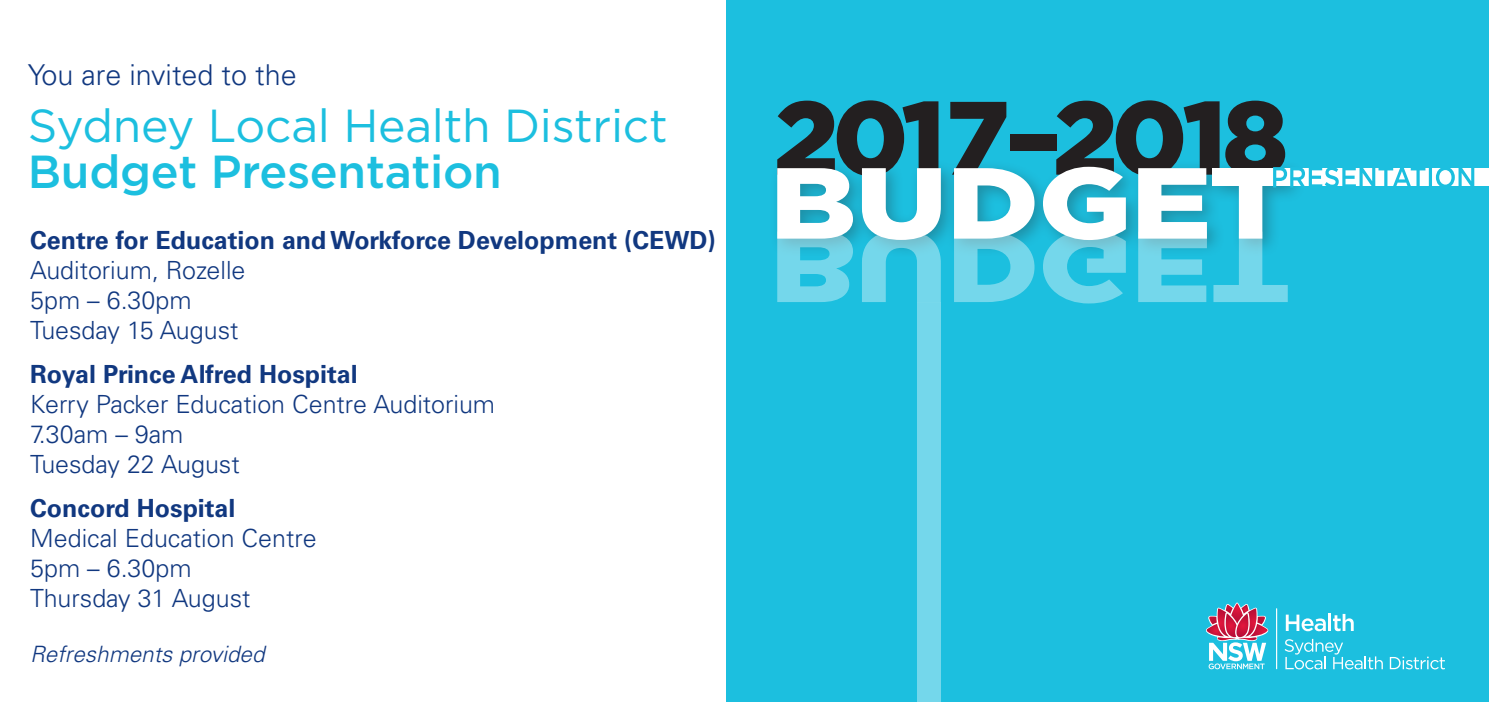
<style>
.page{position:relative;width:1489px;height:702px;background:#fff}
.page>*{position:absolute;margin:0;border:0;box-sizing:border-box;transform-origin:0 0}
.t1{font:900 104px "Gotham";letter-spacing:-.05em;color:#231f20}
.t2{font:46.25px "Gotham";letter-spacing:-.005em;color:#1cbfdf}
.t3{font:500 46.25px "Gotham";letter-spacing:-.005em;color:#1cbfdf}
.t4{font:300 28.75px "Univers";color:#113880}
.t5{font:300 25px/30px "Univers";color:#113880}
.t6{font:700 25px "Univers";color:#113880}
.t7{font:italic 300 22.5px "Univers";color:#113880}
</style>
<div class="page">
<div style="left:726px;top:0;width:762px;height:702px;background:#1cbfdf"></div>
<svg style="left:1276px;top:608px;width:1px;height:61px"></svg>
<svg style="left:1206px;top:602px;width:62px;height:67px"></svg>
<svg style="left:1285px;top:614px;width:40px;height:17px"></svg>
<hr style="left:1328px;top:614px;width:3px;height:17px;background:#fff">
<svg style="left:1333px;top:614px;width:20px;height:17px"></svg>
<svg style="left:1284px;top:639px;width:98px;height:30px"></svg>
<svg style="left:1389px;top:656px;width:55px;height:13px"></svg>
<div style="left:1212px;top:168px;width:276px;height:17px;background:#fff"></div>
<div style="left:917px;top:302px;width:23px;height:400px;background:#74d7eb"></div>
<svg style="left:777px;top:167px;width:697px;height:136px"></svg>
<p class="t4" style="left:28px;top:57px;width:270px">You are invited to the</p>
<h2 class="t2" style="left:28px;top:96px;width:641px">Sydney Local Health District</h2>
<h2 class="t3" style="left:28px;top:142px;width:475px">Budget Presentation</h2>
<p class="t6" style="left:30px;top:225px;width:687px">Centre for Education and Workforce Development (CEWD)</p>
<p class="t5" style="left:30px;top:255px;width:217px">Auditorium, Rozelle<br>5pm – 6.30pm<br>Tuesday 15 August</p>
<p class="t6" style="left:30px;top:359px;width:329px">Royal Prince Alfred Hospital</p>
<p class="t5" style="left:30px;top:389px;width:466px">Kerry Packer Education Centre Auditorium<br>7.30am – 9am<br>Tuesday 22 August</p>
<p class="t6" style="left:30px;top:493px;width:207px">Concord Hospital</p>
<p class="t5" style="left:30px;top:523px;width:288px">Medical Education Centre<br>5pm – 6.30pm<br>Thursday 31 August</p>
<p class="t7" style="left:30px;top:641px;width:236px">Refreshments provided</p>
<h1 class="t1" style="left:773px;top:66px;width:515px">2017–2018</h1>
</div>
